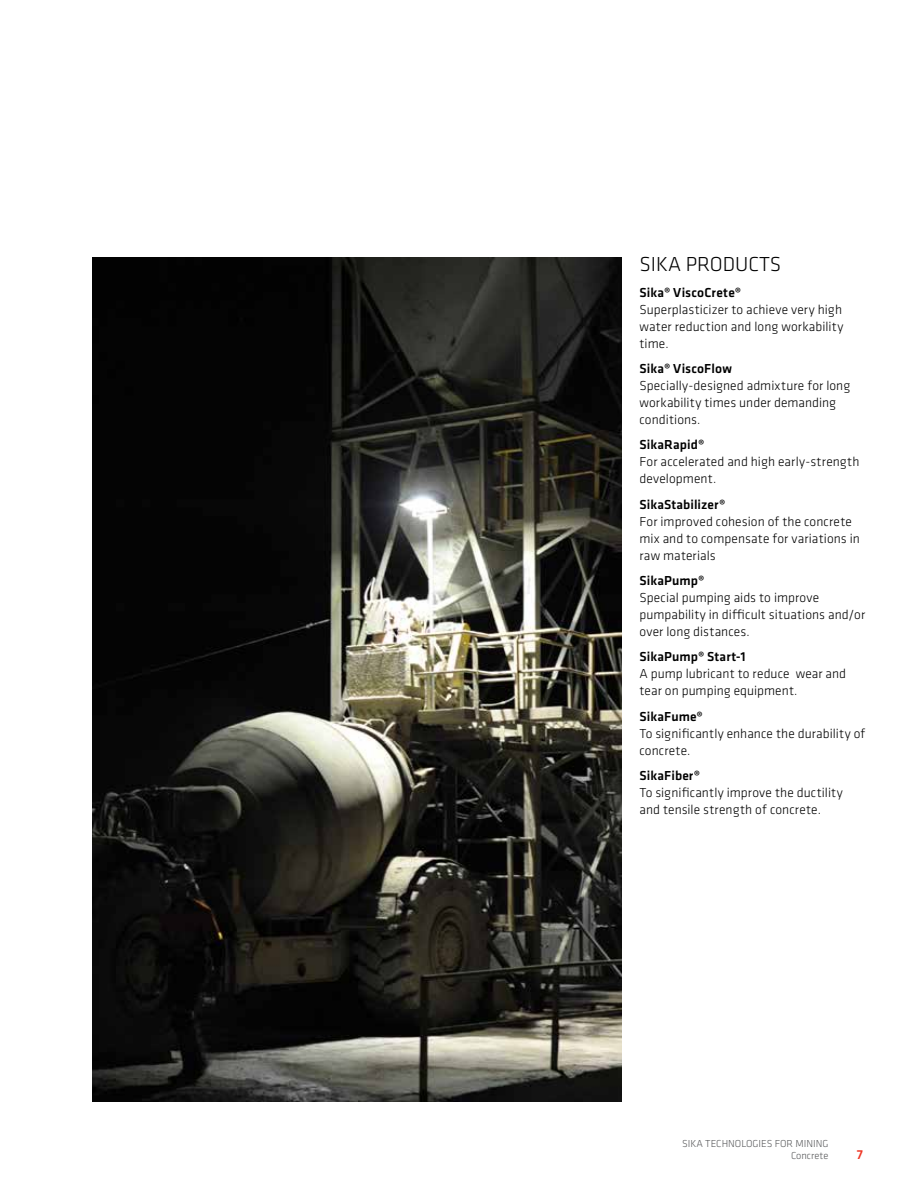
<style>
.page{position:relative;width:918px;height:1188px;background:#fff}
.page>*{position:absolute;margin:0;border:0;box-sizing:border-box;transform-origin:0 0}
.t1{font:300 21px "Klavika";color:#000}
.t2{font:300 13.5px/17px "Klavika";letter-spacing:.005em;color:#000}
.t3{font:500 13.5px "Klavika";letter-spacing:.01em;color:#000}
.t4{font:500 13.5px "Klavika";color:#ee3524}
.t5{font:300 10.5px/12.6px "Klavika";color:#58595b;text-align:right}
</style>
<div class="page">
<img style="left:92px;top:258px;width:530px;height:843px">
<h1 class="t1" style="left:639px;top:252px;width:143px">SIKA PRODUCTS</h1>
<p class="t3" style="left:639px;top:283px;width:103px">Sika® ViscoCrete®</p>
<p class="t2" style="left:639px;top:301px;width:205px;text-align:justify">Superplasticizer to achieve very high water reduction and long workability time.</p>
<p class="t3" style="left:639px;top:359px;width:94px">Sika® ViscoFlow</p>
<p class="t2" style="left:639px;top:377px;width:212px">Specially-designed admixture for long workability times under demanding conditions.</p>
<p class="t3" style="left:639px;top:436px;width:66px">SikaRapid®</p>
<p class="t2" style="left:639px;top:453px;width:222px">For accelerated and high early-strength development.</p>
<p class="t3" style="left:639px;top:495px;width:87px">SikaStabilizer®</p>
<p class="t2" style="left:639px;top:513px;width:222px">For improved cohesion of the concrete mix and to compensate for variations in raw materials</p>
<p class="t3" style="left:639px;top:571px;width:67px">SikaPump®</p>
<p class="t2" style="left:639px;top:589px;width:227px">Special pumping aids to improve pumpability in difficult situations and/or over long distances.</p>
<p class="t3" style="left:639px;top:648px;width:108px">SikaPump® Start-1</p>
<p class="t2" style="left:639px;top:665px;width:208px">A pump lubricant to reduce wear and tear on pumping equipment.</p>
<p class="t3" style="left:639px;top:707px;width:65px">SikaFume®</p>
<p class="t2" style="left:639px;top:725px;width:227px">To significantly enhance the durability of concrete.</p>
<p class="t3" style="left:639px;top:766px;width:62px">SikaFiber®</p>
<p class="t2" style="left:639px;top:784px;width:205px">To significantly improve the ductility and tensile strength of concrete.</p>
<p class="t5" style="left:682px;top:1137px;width:148px">SIKA TECHNOLOGIES FOR MINING<br>Concrete</p>
<p class="t4" style="left:857px;top:1146px;width:8px">7</p>
</div>
